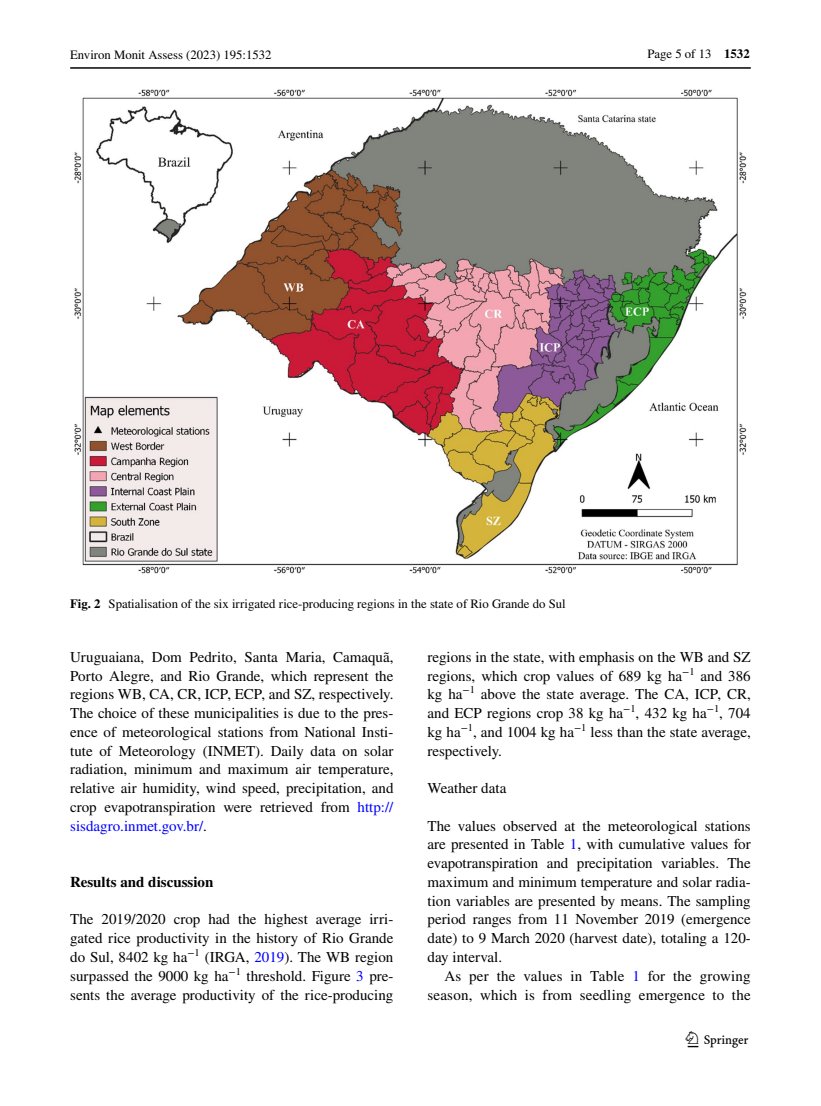
<style>
.page{position:relative;width:821px;height:1106px;background:#fff}
.page>*{position:absolute;margin:0;border:0;box-sizing:border-box;transform-origin:0 0}
.t1{font:22.5px "Springnew Regular 3";color:#000}
.t2{font:15px/18.8px "STIX";color:#000;text-align:justify}
.t3{font:700 15px "STIX";color:#000}
.t4{font:12.75px "STIX";color:#000}
.s1{font-weight:700}
.s2{color:#00f}
</style>
<div class="page">
<hr style="left:70px;top:67px;width:680px;height:2px;background:#000">
<img style="left:74px;top:89px;width:672px;height:484px">
<p class="t4" style="left:70px;top:46px;width:203px">Environ Monit Assess (2023) 195:1532</p>
<p class="t4" style="left:647px;top:45px;width:104px">Page 5 of 13 <span class="s1">1532</span></p>
<p class="t4" style="left:70px;top:595px;width:497px"><span class="s1">Fig. 2</span> Spatialisation of the six irrigated rice-producing regions in the state of Rio Grande do Sul</p>
<p class="t2" style="left:70px;top:648px;width:325px">Uruguaiana, Dom Pedrito, Santa Maria, Camaquã, Porto Alegre, and Rio Grande, which represent the regions WB, CA, CR, ICP, ECP, and SZ, respectively.<br>The choice of these municipalities is due to the pres&shy;ence of meteorological stations from National Insti&shy;tute of Meteorology (INMET). Daily data on solar radiation, minimum and maximum air temperature, relative air humidity, wind speed, precipitation, and crop evapotranspiration were retrieved from <span class="s2">http:// sisdagro.inmet.gov.br/</span>.</p>
<p class="t3" style="left:70px;top:873px;width:145px">Results and discussion</p>
<p class="t2" style="left:70px;top:911px;width:325px">The 2019/2020 crop had the highest average irri&shy;gated rice productivity in the history of Rio Grande do Sul, 8402 kg ha<sup>−1</sup> (IRGA, <span class="s2">2019</span>). The WB region surpassed the 9000 kg ha<sup>−1</sup> threshold. Figure <span class="s2">3</span> pre&shy;sents the average productivity of the rice-producing</p>
<p class="t2" style="left:427px;top:648px;width:325px">regions in the state, with emphasis on the WB and SZ regions, which crop values of 689 kg ha<sup>−1</sup> and 386 kg ha<sup>−1</sup> above the state average. The CA, ICP, CR, and ECP regions crop 38 kg ha<sup>−1</sup>, 432 kg ha<sup>−1</sup>, 704 kg ha<sup>−1</sup>, and 1004 kg ha<sup>−1</sup> less than the state average, respectively.</p>
<p class="t2" style="left:427px;top:779px;width:80px">Weather data</p>
<p class="t2" style="left:427px;top:817px;width:325px">The values observed at the meteorological stations are presented in Table <span class="s2">1</span>, with cumulative values for evapotranspiration and precipitation variables. The maximum and minimum temperature and solar radia&shy;tion variables are presented by means. The sampling period ranges from 11 November 2019 (emergence date) to 9 March 2020 (harvest date), totaling a 120- day interval.</p>
<p class="t2" style="left:427px;top:967px;width:325px;text-align:right">As per the values in Table <span class="s2">1</span> for the growing season, which is from seedling emergence to the</p>
<h1 class="t1" style="left:687px;top:1031px;width:62px">1 3</h1>
</div>
